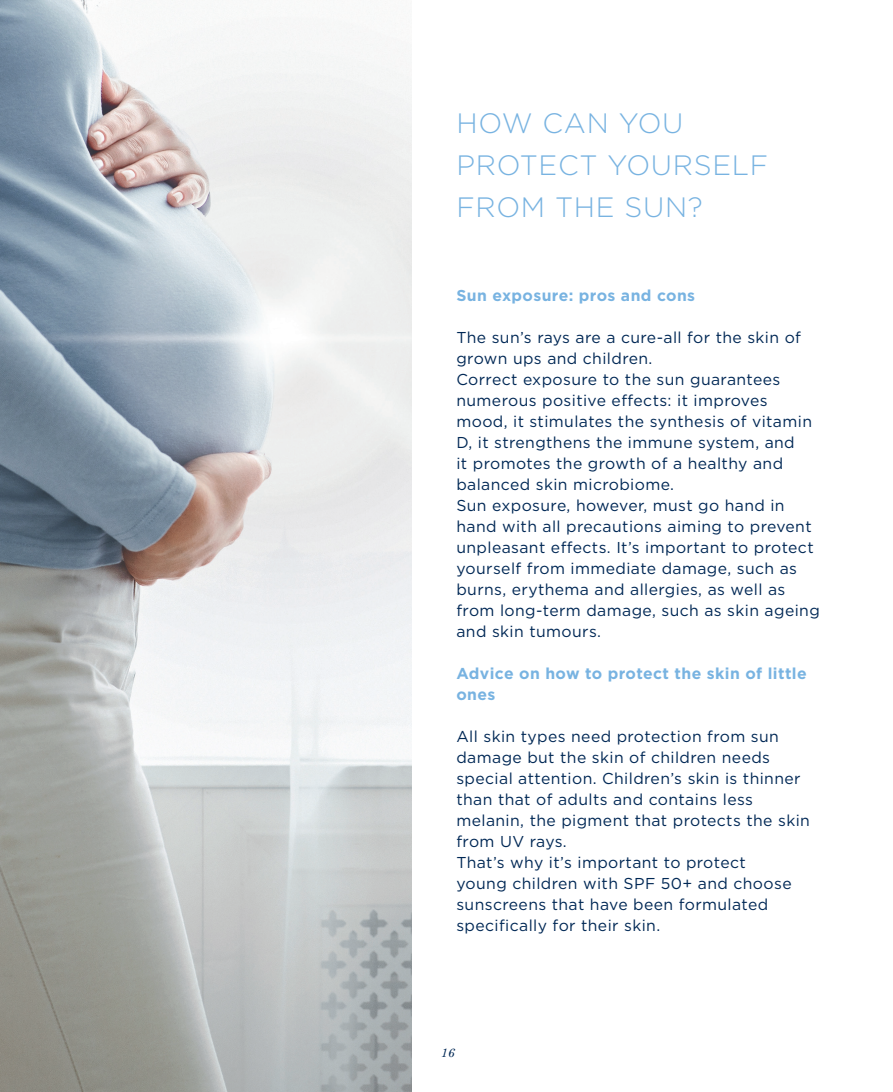
<style>
.page{position:relative;width:893px;height:1092px;background:#fff}
.page>*{position:absolute;margin:0;border:0;box-sizing:border-box;transform-origin:0 0}
.t1{font:300 28px/42px "Gotham";letter-spacing:.025em;color:#78b3e1}
.t2{font:15.75px/21px "Gotham";letter-spacing:.025em;color:#002855}
.t3{font:700 15.75px/21px "Gotham";letter-spacing:.025em;color:#78b3e1}
.t4{font:italic 12.25px "Century Schoolbook";color:#002855}
</style>
<div class="page">
<img style="left:0;top:0;width:412px;height:1091px">
<p class="t1" style="left:456px;top:101px;width:313px">HOW CAN YOU<br>PROTECT YOURSELF<br>FROM THE SUN?</p>
<p class="t3" style="left:456px;top:284px;width:240px">Sun exposure: pros and cons</p>
<p class="t2" style="left:456px;top:326px;width:346px">The sun’s rays are a cure-all for the skin of grown ups and children.</p>
<p class="t2" style="left:456px;top:368px;width:357px">Correct exposure to the sun guarantees numerous positive effects: it improves mood, it stimulates the synthesis of vitamin D, it strengthens the immune system, and<br>it promotes the growth of a healthy and balanced skin microbiome.</p>
<p class="t2" style="left:456px;top:494px;width:365px">Sun exposure, however, must go hand in hand with all precautions aiming to prevent unpleasant effects. It’s important to protect yourself from immediate damage, such as burns, erythema and allergies, as well as from long-term damage, such as skin ageing and skin tumours.</p>
<p class="t3" style="left:456px;top:662px;width:352px">Advice on how to protect the skin of little ones</p>
<p class="t2" style="left:456px;top:725px;width:355px">All skin types need protection from sun damage but the skin of children needs special attention. Children’s skin is thinner than that of adults and contains less melanin, the pigment that protects the skin from UV rays.</p>
<p class="t2" style="left:456px;top:851px;width:337px">That’s why it’s important to protect young children with SPF 50+ and choose sunscreens that have been formulated specifically for their skin.</p>
<p class="t4" style="left:441px;top:1045px;width:15px">16</p>
</div>
